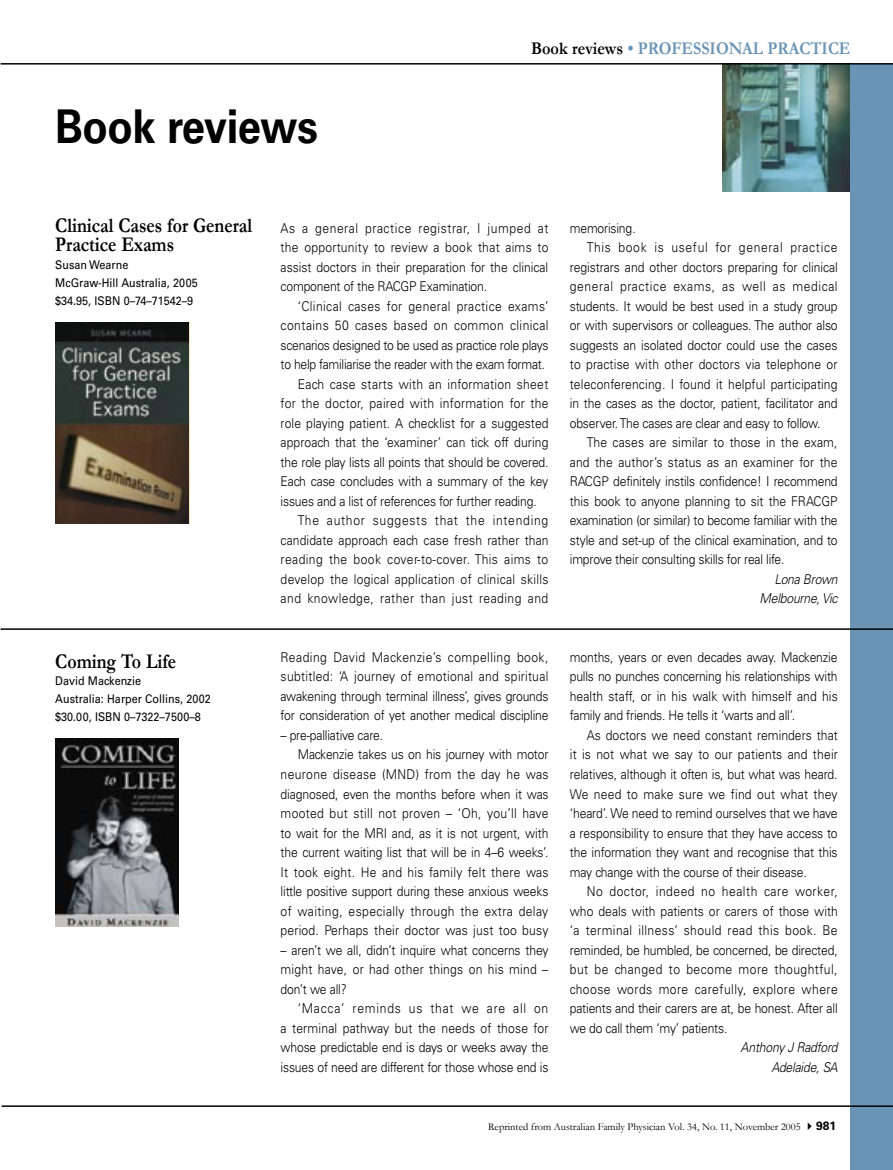
<style>
.page{position:relative;width:893px;height:1170px;background:#fff}
.page>*{position:absolute;margin:0;border:0;box-sizing:border-box;transform-origin:0 0}
.profprac_headline{font:700 46.5px "Univers LT";letter-spacing:-.015em;color:#000;scale:.9 1}
.Books_title_head{font:700 21px/19.5px "Garamond";color:#000;scale:.85 1}
.theme_header_type{font:700 18px "Garamond";color:#6a94b5;scale:.9 1}
.afp_Body_text{font:300 13.5px/19.5px "Univers LT";letter-spacing:-.015em;color:#000;text-align:justify;scale:.9 1}
.afp_Body_text-2{font:italic 300 13.5px "Univers LT";letter-spacing:-.015em;color:#000;scale:.9 1}
.Book_details{font:12px "Univers LT";color:#000;scale:.9 1}
.t1{font:10.5px "Garamond";color:#000}
.s1{color:#000}
.s2{font-family:"Univers LT";font-weight:700;font-size:12px}
</style>
<div class="page">
<img style="left:723px;top:65px;width:127px;height:126px">
<div style="left:850px;top:64px;width:43px;height:1105px;background:#6a94b5"></div>
<hr style="left:1px;top:628px;width:892px;height:1px;background:#000">
<hr style="left:1px;top:63px;width:892px;height:2px;background:#000">
<hr style="left:2px;top:1105px;width:891px;height:1px;background:#000">
<img style="left:55px;top:322px;width:134px;height:201px">
<img style="left:55px;top:738px;width:124px;height:188px">
<p class="profprac_headline" style="left:55px;top:100px;width:294px">Book reviews</p>
<p class="theme_header_type" style="left:531px;top:38px;width:356px"><span class="s1">Book reviews</span> • PROFESSIONAL PRACTICE</p>
<p class="Books_title_head" style="left:55px;top:215px;width:233px">Clinical Cases for General<br>Practice Exams</p>
<p class="Book_details" style="left:55px;top:257px;width:83px">Susan Wearne</p>
<p class="Book_details" style="left:55px;top:275px;width:160px">McGraw-Hill Australia, 2005</p>
<p class="Book_details" style="left:55px;top:294px;width:155px">$34.95, ISBN 0–74–71542–9</p>
<p class="Books_title_head" style="left:55px;top:651px;width:144px">Coming To Life</p>
<p class="Book_details" style="left:55px;top:673px;width:97px">David Mackenzie</p>
<p class="Book_details" style="left:55px;top:691px;width:174px">Australia: Harper Collins, 2002</p>
<p class="Book_details" style="left:55px;top:710px;width:163px">$30.00, ISBN 0–7322–7500–8</p>
<p class="afp_Body_text" style="left:281px;top:218px;width:299px">As a general practice registrar, I jumped at the opportunity to review a book that aims to assist doctors in their preparation for the clinical component of the RACGP Examination.</p>
<p class="afp_Body_text" style="left:281px;top:296px;width:299px;text-indent:17px">‘Clinical cases for general practice exams’ contains 50 cases based on common clinical scenarios designed to be used as practice role plays to help familiarise the reader with the exam format.</p>
<p class="afp_Body_text" style="left:281px;top:374px;width:299px;text-indent:17px">Each case starts with an information sheet for the doctor, paired with information for the role playing patient. A checklist for a suggested approach that the ‘examiner’ can tick off during the role play lists all points that should be covered.<br>Each case concludes with a summary of the key issues and a list of references for further reading.</p>
<p class="afp_Body_text" style="left:281px;top:511px;width:299px;text-indent:17px">The author suggests that the intending candidate approach each case fresh rather than reading the book cover-to-cover. This aims to develop the logical application of clinical skills and knowledge, rather than just reading and</p>
<p class="afp_Body_text" style="left:281px;top:647px;width:299px">Reading David Mackenzie’s compelling book, subtitled: ‘A journey of emotional and spiritual awakening through terminal illness’, gives grounds for consideration of yet another medical discipline</p>
<p class="afp_Body_text" style="left:281px;top:725px;width:115px">– pre-palliative care.</p>
<p class="afp_Body_text" style="left:281px;top:745px;width:299px;text-indent:17px">Mackenzie takes us on his journey with motor neurone disease (MND) from the day he was diagnosed, even the months before when it was mooted but still not proven – ‘Oh, you’ll have to wait for the MRI and, as it is not urgent, with the current waiting list that will be in 4–6 weeks’.<br>It took eight. He and his family felt there was little positive support during these anxious weeks of waiting, especially through the extra delay period. Perhaps their doctor was just too busy</p>
<p class="afp_Body_text" style="left:281px;top:940px;width:299px">– aren’t we all, didn’t inquire what concerns they might have, or had other things on his mind – don’t we all?</p>
<p class="afp_Body_text" style="left:281px;top:998px;width:299px;text-indent:17px">‘Macca’ reminds us that we are all on a terminal pathway but the needs of those for whose predictable end is days or weeks away the issues of need are different for those whose end is</p>
<p class="afp_Body_text" style="left:570px;top:218px;width:75px">memorising.</p>
<p class="afp_Body_text" style="left:570px;top:238px;width:299px;text-indent:17px">This book is useful for general practice registrars and other doctors preparing for clinical general practice exams, as well as medical students. It would be best used in a study group or with supervisors or colleagues. The author also suggests an isolated doctor could use the cases to practise with other doctors via telephone or teleconferencing. I found it helpful participating in the cases as the doctor, patient, facilitator and observer. The cases are clear and easy to follow.</p>
<p class="afp_Body_text" style="left:570px;top:433px;width:299px;text-indent:17px">The cases are similar to those in the exam, and the author’s status as an examiner for the RACGP definitely instils confidence! I recommend this book to anyone planning to sit the FRACGP examination (or similar) to become familiar with the style and set-up of the clinical examination, and to improve their consulting skills for real life.</p>
<p class="afp_Body_text-2" style="left:774px;top:571px;width:72px">Lona Brown</p>
<p class="afp_Body_text-2" style="left:759px;top:590px;width:88px">Melbourne, Vic</p>
<p class="afp_Body_text" style="left:570px;top:647px;width:299px">months, years or even decades away. Mackenzie pulls no punches concerning his relationships with health staff, or in his walk with himself and his family and friends. He tells it ‘warts and all’.</p>
<p class="afp_Body_text" style="left:570px;top:725px;width:299px;text-indent:17px">As doctors we need constant reminders that it is not what we say to our patients and their relatives, although it often is, but what was heard.<br>We need to make sure we find out what they ‘heard’. We need to remind ourselves that we have a responsibility to ensure that they have access to the information they want and recognise that this may change with the course of their disease.</p>
<p class="afp_Body_text" style="left:570px;top:881px;width:299px;text-indent:17px">No doctor, indeed no health care worker, who deals with patients or carers of those with ‘a terminal illness’ should read this book. Be reminded, be humbled, be concerned, be directed, but be changed to become more thoughtful, choose words more carefully, explore where patients and their carers are at, be honest. After all we do call them ‘my’ patients.</p>
<p class="afp_Body_text-2" style="left:741px;top:1039px;width:109px">Anthony J Radford</p>
<p class="afp_Body_text-2" style="left:771px;top:1058px;width:75px">Adelaide, SA</p>
<p class="t1" style="left:488px;top:1120px;width:349px">Reprinted from Australian Family Physician Vol. 34, No. 11, November 2005 ✔<span class="s2">981</span></p>
</div>
